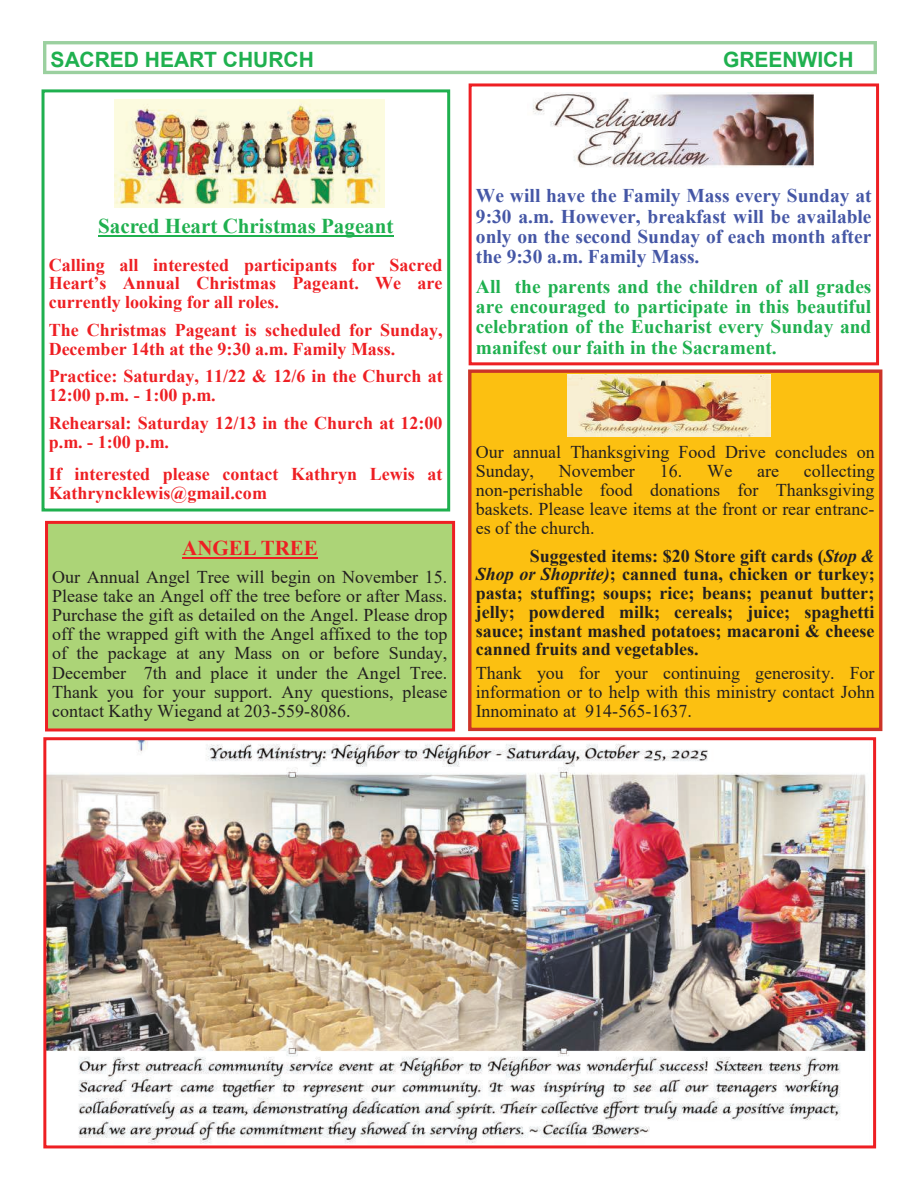
<style>
.page{position:relative;width:918px;height:1188px;background:#fff}
.page>*{position:absolute;margin:0;border:0;box-sizing:border-box;transform-origin:0 0}
.t1{font:700 21px "Times New Roman";color:#1fb04f}
.t2{font:700 21px "Arial";letter-spacing:-.005em;color:#1fb04f}
.t3{font:700 21px "Times New Roman";color:#ee1f23}
.t4{font:700 19.5px/20.4px "Times New Roman";color:#1fb04f;text-align:justify}
.t5{font:700 19.5px/20.4px "Times New Roman";color:#4557a6;text-align:justify}
.t6{font:18px/19px "Times New Roman";color:#231f20;text-align:justify}
.t7{font:700 18px/18.8px "Times New Roman";color:#ee1f23}
.t8{font:700 18px/18.8px "Times New Roman";color:#231f20;text-align:justify}
.s1{font-style:italic}
</style>
<div class="page">
<svg style="left:43px;top:41px;width:834px;height:33px"></svg>
<img style="left:533px;top:92px;width:280px;height:76px">
<div style="left:469px;top:83px;width:410px;height:282px;border:3px solid #ee1f23"></div>
<div style="left:470px;top:371px;width:411px;height:358px;background:#fcc011"></div>
<div style="left:468px;top:369px;width:414px;height:362px;border:3px solid #cc3427"></div>
<img style="left:568px;top:375px;width:202px;height:62px">
<div style="left:47px;top:522px;width:407px;height:208px;background:#acd477"></div>
<div style="left:45px;top:521px;width:410px;height:210px;border:3px solid #ee1f23"></div>
<hr style="left:182px;top:557px;width:136px;height:2px;background:#ee1f23">
<img style="left:47px;top:741px;width:824px;height:403px">
<div style="left:43px;top:737px;width:833px;height:411px;border:3px solid #ee1f23"></div>
<div style="left:42px;top:89px;width:408px;height:423px;border:3px solid #1fb04f"></div>
<hr style="left:98px;top:235px;width:295px;height:2px;background:#1fb04f">
<img style="left:115px;top:99px;width:270px;height:108px">
<p class="t2" style="left:51px;top:48px;width:265px">SACRED HEART CHURCH</p>
<p class="t2" style="left:723px;top:48px;width:132px">GREENWICH</p>
<p class="t1" style="left:98px;top:214px;width:297px">Sacred Heart Christmas Pageant</p>
<p class="t7" style="left:49px;top:255px;width:395px;text-align:justify">Calling all interested participants for Sacred Heart’s Annual Christmas Pageant. We are currently looking for all roles.</p>
<p class="t7" style="left:49px;top:320px;width:395px">The Christmas Pageant is scheduled for Sunday,<br>December 14th at the 9:30 a.m. Family Mass.</p>
<p class="t7" style="left:49px;top:367px;width:395px">Practice: Saturday, 11/22 &amp; 12/6 in the Church at<br>12:00 p.m. - 1:00 p.m.</p>
<p class="t7" style="left:49px;top:414px;width:395px">Rehearsal: Saturday 12/13 in the Church at 12:00 p.m. - 1:00 p.m.</p>
<p class="t7" style="left:49px;top:464px;width:395px">If interested please contact Kathryn Lewis at<br>Kathryncklewis@gmail.com</p>
<p class="t3" style="left:182px;top:536px;width:137px">ANGEL TREE</p>
<p class="t6" style="left:52px;top:568px;width:397px">Our Annual Angel Tree will begin on November 15.<br>Please take an Angel off the tree before or after Mass.<br>Purchase the gift as detailed on the Angel. Please drop off the wrapped gift with the Angel affixed to the top of the package at any Mass on or before Sunday, December 7th and place it under the Angel Tree.<br>Thank you for your support. Any questions, please contact Kathy Wiegand at 203-559-8086.</p>
<p class="t5" style="left:476px;top:185px;width:397px">We will have the Family Mass every Sunday at 9:30 a.m. However, breakfast will be available only on the second Sunday of each month after the 9:30 a.m. Family Mass.</p>
<p class="t4" style="left:476px;top:276px;width:397px">All the parents and the children of all grades are encouraged to participate in this beautiful celebration of the Eucharist every Sunday and manifest our faith in the Sacrament.</p>
<p class="t6" style="left:476px;top:442px;width:400px">Our annual Thanksgiving Food Drive concludes on<br>Sunday,</p>
<p class="t6" style="left:476px;top:461px;width:401px;text-indent:328px">collecting non-perishable food donations for Thanksgiving baskets. Please leave items at the front or rear entranc&shy;es of the church.</p>
<p class="t8" style="left:476px;top:546px;width:401px;text-indent:54px">Suggested items: $20 Store gift cards (<span class="s1">Stop &amp; Shop or Shoprite)</span>; canned tuna, chicken or turkey; pasta; stuffing; soups; rice; beans; peanut butter; jelly; powdered milk; cereals; juice; spaghetti sauce; instant mashed potatoes; macaroni &amp; cheese canned fruits and vegetables.</p>
<p class="t6" style="left:476px;top:663px;width:400px">Thank you for your continuing generosity. For information or to help with this ministry contact John Innominato at 914-565-1637.</p>
<p class="t6" style="left:559px;top:461px;width:78px">November</p>
<p class="t6" style="left:660px;top:461px;width:74px">16. We</p>
<p class="t6" style="left:757px;top:461px;width:23px">are</p>
</div>
